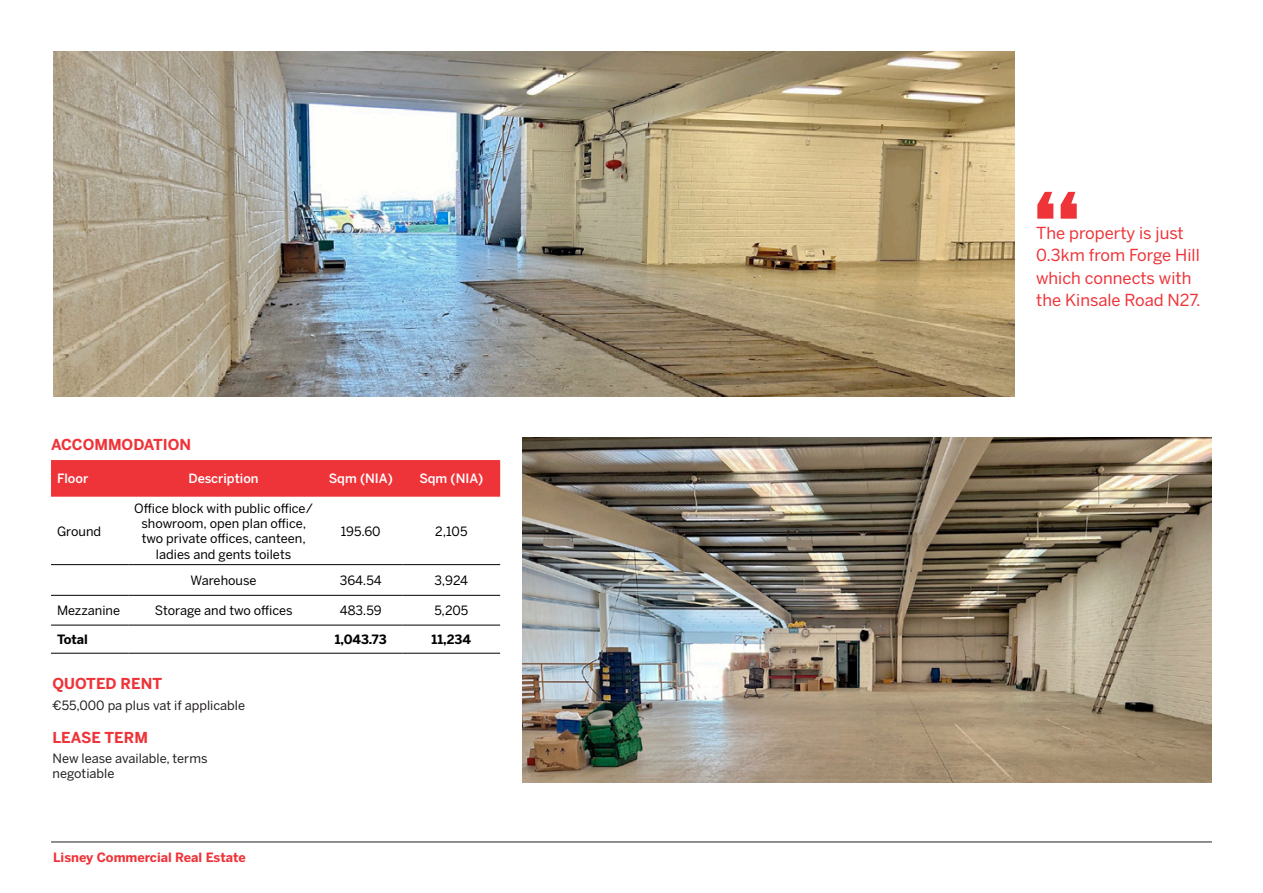
<style>
.page{position:relative;width:1263px;height:893px;background:#fff}
.page>*{position:absolute;margin:0;border:0;box-sizing:border-box;transform-origin:0 0}
.t1{font:700 97.5px "Benton Sans";color:#ee3339}
.t2{font:16.5px/22.5px "Benton Sans";color:#ee3339}
.t3{font:700 15px "Benton Sans";color:#ee3339}
.t4{font:12.75px/15.3px "Benton Sans";color:#000;text-align:center}
.t5{font:12.75px/15.3px "Benton Sans";color:#231f20}
.t6{font:500 12.75px "Benton Sans";color:#fff}
.t7{font:700 12.75px "Benton Sans";color:#ee3339}
.t8{font:700 12.75px "Benton Sans";color:#000}
</style>
<div class="page">
<div style="left:51px;top:460px;width:449px;height:37px;background:#ee3339"></div>
<hr style="left:51px;top:564px;width:77px;height:1px;background:#000">
<hr style="left:128px;top:564px;width:191px;height:1px;background:#000">
<hr style="left:319px;top:564px;width:84px;height:1px;background:#000">
<hr style="left:403px;top:564px;width:97px;height:1px;background:#000">
<hr style="left:51px;top:595px;width:77px;height:1px;background:#000">
<hr style="left:128px;top:595px;width:191px;height:1px;background:#000">
<hr style="left:319px;top:595px;width:84px;height:1px;background:#000">
<hr style="left:403px;top:595px;width:97px;height:1px;background:#000">
<hr style="left:51px;top:625px;width:77px;height:1px;background:#000">
<hr style="left:128px;top:625px;width:191px;height:1px;background:#000">
<hr style="left:319px;top:625px;width:84px;height:1px;background:#000">
<hr style="left:403px;top:625px;width:97px;height:1px;background:#000">
<hr style="left:51px;top:653px;width:77px;height:1px;background:#000">
<hr style="left:128px;top:653px;width:191px;height:1px;background:#000">
<hr style="left:319px;top:653px;width:84px;height:1px;background:#000">
<hr style="left:403px;top:653px;width:97px;height:1px;background:#000">
<img style="left:522px;top:438px;width:690px;height:344px">
<hr style="left:51px;top:842px;width:1161px;height:1px;background:#231f20">
<img style="left:53px;top:51px;width:962px;height:345px">
<p class="t3" style="left:51px;top:435px;width:142px">ACCOMMODATION</p>
<p class="t6" style="left:57px;top:471px;width:33px">Floor</p>
<p class="t6" style="left:189px;top:471px;width:72px">Description</p>
<p class="t6" style="left:329px;top:471px;width:66px">Sqm (NIA)</p>
<p class="t6" style="left:419px;top:471px;width:66px">Sqm (NIA)</p>
<p class="t4" style="left:57px;top:523px;width:46px">Ground</p>
<p class="t4" style="left:134px;top:500px;width:180px">Office block with public office/ showroom, open plan office, two private offices, canteen, ladies and gents toilets</p>
<p class="t4" style="left:341px;top:523px;width:41px">195.60</p>
<p class="t4" style="left:435px;top:523px;width:34px">2,105</p>
<p class="t4" style="left:191px;top:573px;width:67px">Warehouse</p>
<p class="t4" style="left:340px;top:573px;width:44px">364.54</p>
<p class="t4" style="left:435px;top:573px;width:35px">3,924</p>
<p class="t4" style="left:57px;top:603px;width:65px">Mezzanine</p>
<p class="t4" style="left:155px;top:603px;width:139px">Storage and two offices</p>
<p class="t4" style="left:340px;top:603px;width:43px">483.59</p>
<p class="t4" style="left:434px;top:603px;width:36px">5,205</p>
<p class="t8" style="left:57px;top:631px;width:32px">Total</p>
<p class="t8" style="left:335px;top:631px;width:54px">1,043.73</p>
<p class="t8" style="left:432px;top:631px;width:41px">11,234</p>
<p class="t3" style="left:53px;top:674px;width:111px">QUOTED RENT</p>
<p class="t5" style="left:53px;top:698px;width:194px">€55,000 pa plus vat if applicable</p>
<p class="t3" style="left:53px;top:729px;width:97px">LEASE TERM</p>
<p class="t5" style="left:53px;top:751px;width:157px">New lease available, terms negotiable</p>
<p class="t7" style="left:53px;top:849px;width:194px">Lisney Commercial Real Estate</p>
<h1 class="t1" style="left:1032px;top:167px;width:52px">“</h1>
<p class="t2" style="left:1036px;top:221px;width:166px">The property is just<br>0.3km from Forge Hill which connects with the Kinsale Road N27.</p>
</div>
